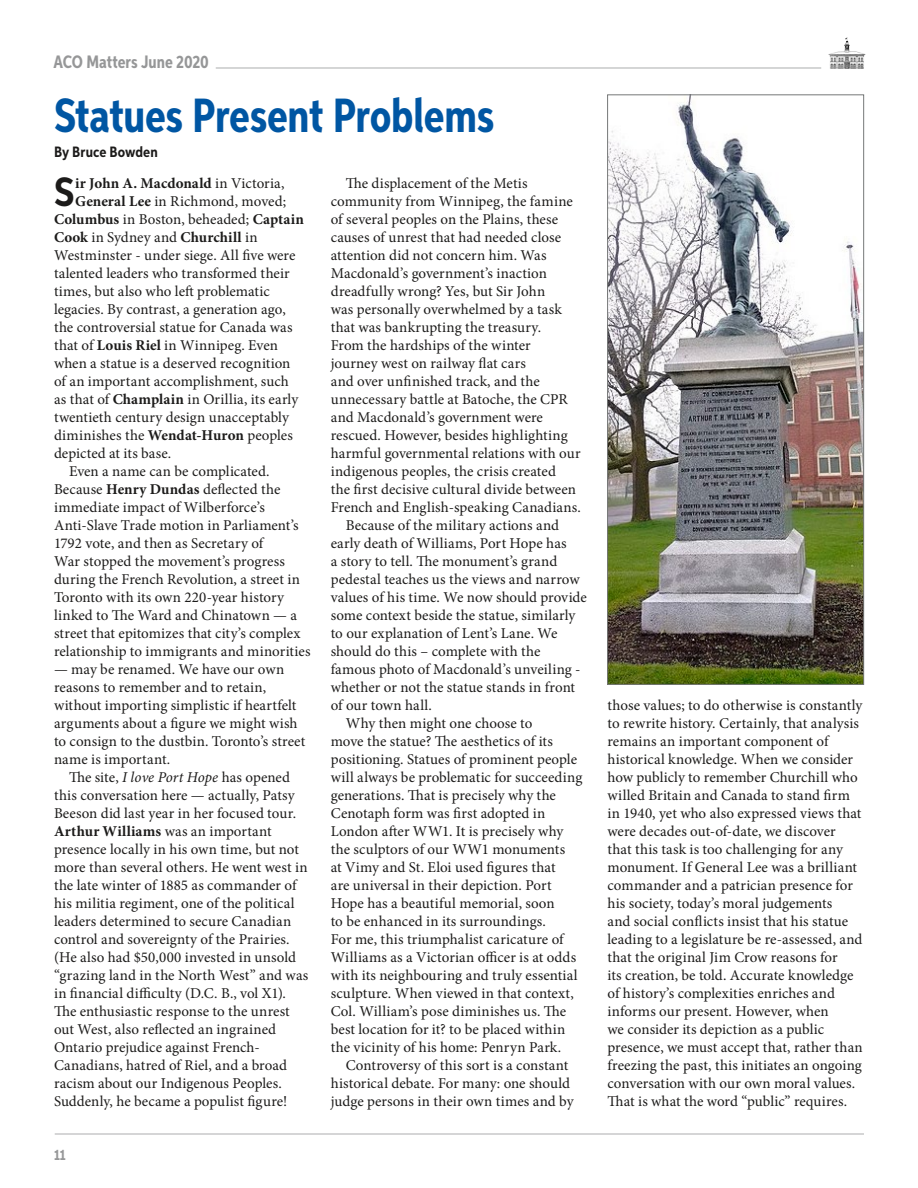
<style>
.page{position:relative;width:918px;height:1188px;background:#fff}
.page>*{position:absolute;margin:0;border:0;box-sizing:border-box;transform-origin:0 0}
.t1{font:700 48px "Aspira XX Nar";letter-spacing:-.01em;color:#0056a3}
.t2{font:700 40.95px "Aspira X Nar";color:#1c1b1a}
.t3{font:700 18px "Aspira XX Nar";letter-spacing:-.005em;color:#969798}
.t4{font:15px/18px "Minion Pro";letter-spacing:.005em;color:#1c1b1a}
.t5{font:700 15px "Minion Pro";letter-spacing:.005em;color:#1c1b1a}
.t6{font:700 15px "Aspira X Nar";letter-spacing:.01em;color:#1c1b1a}
.t7{font:700 15px "Aspira XX Nar";color:#969798}
.s1{font-weight:400}
.s2{font-weight:700}
.s3{font-style:italic}
</style>
<div class="page">
<hr style="left:55px;top:1133px;width:809px;height:2px;background:#b5b6b7">
<hr style="left:216px;top:67px;width:605px;height:2px;background:#b5b6b7">
<img style="left:609px;top:96px;width:253px;height:587px">
<div style="left:607px;top:94px;width:257px;height:591px;border:1px solid #767878"></div>
<p class="t3" style="left:54px;top:51px;width:157px">ACO Matters June 2020</p>
<h1 class="t1" style="left:54px;top:86px;width:442px">Statues Present Problems</h1>
<p class="t6" style="left:54px;top:142px;width:105px">By Bruce Bowden</p>
<h2 class="t2" style="left:54px;top:167px;width:22px">S</h2>
<p class="t5" style="left:75px;top:173px;width:211px">ir John A. Macdonald <span class="s1">in Victoria,</span></p>
<p class="t4" style="left:346px;top:174px;width:183px">The displacement of the Metis</p>
<p class="t4" style="left:331px;top:192px;width:244px">community from Winnipeg, the famine</p>
<p class="t4" style="left:331px;top:210px;width:229px">of several peoples on the Plains, these</p>
<p class="t4" style="left:331px;top:228px;width:232px">causes of unrest that had needed close</p>
<p class="t4" style="left:331px;top:246px;width:217px">attention did not concern him. Was</p>
<p class="t4" style="left:331px;top:264px;width:218px">Macdonald’s government’s inaction</p>
<p class="t4" style="left:331px;top:282px;width:216px">dreadfully wrong? Yes, but Sir John</p>
<p class="t4" style="left:331px;top:300px;width:233px">was personally overwhelmed by a task</p>
<p class="t4" style="left:331px;top:318px;width:212px">that was bankrupting the treasury.</p>
<p class="t4" style="left:331px;top:336px;width:202px">From the hardships of the winter</p>
<p class="t4" style="left:331px;top:354px;width:197px">journey west on railway flat cars</p>
<p class="t4" style="left:331px;top:372px;width:211px">and over unfinished track, and the</p>
<p class="t4" style="left:331px;top:390px;width:239px">unnecessary battle at Batoche, the CPR</p>
<p class="t4" style="left:331px;top:408px;width:214px">and Macdonald’s government were</p>
<p class="t4" style="left:331px;top:426px;width:238px">rescued. However, besides highlighting</p>
<p class="t4" style="left:331px;top:444px;width:251px">harmful governmental relations with our</p>
<p class="t4" style="left:331px;top:462px;width:227px">indigenous peoples, the crisis created</p>
<p class="t4" style="left:331px;top:480px;width:247px">the first decisive cultural divide between</p>
<p class="t4" style="left:331px;top:498px;width:252px">French and English-speaking Canadians.</p>
<p class="t4" style="left:346px;top:516px;width:215px">Because of the military actions and</p>
<p class="t4" style="left:331px;top:534px;width:237px">early death of Williams, Port Hope has</p>
<p class="t4" style="left:331px;top:552px;width:228px">a story to tell. The monument’s grand</p>
<p class="t4" style="left:331px;top:570px;width:250px">pedestal teaches us the views and narrow</p>
<p class="t4" style="left:331px;top:588px;width:258px">values of his time. We now should provide</p>
<p class="t4" style="left:331px;top:606px;width:246px">some context beside the statue, similarly</p>
<p class="t4" style="left:331px;top:624px;width:228px">to our explanation of Lent’s Lane. We</p>
<p class="t4" style="left:331px;top:642px;width:211px">should do this – complete with the</p>
<p class="t4" style="left:331px;top:660px;width:251px">famous photo of Macdonald’s unveiling -</p>
<p class="t4" style="left:331px;top:678px;width:246px">whether or not the statue stands in front</p>
<p class="t4" style="left:331px;top:696px;width:103px">of our town hall.</p>
<p class="t4" style="left:346px;top:714px;width:188px">Why then might one choose to</p>
<p class="t4" style="left:331px;top:732px;width:224px">move the statue? The aesthetics of its</p>
<p class="t4" style="left:331px;top:750px;width:248px">positioning. Statues of prominent people</p>
<p class="t4" style="left:331px;top:768px;width:253px">will always be problematic for succeeding</p>
<p class="t4" style="left:331px;top:786px;width:227px">generations. That is precisely why the</p>
<p class="t4" style="left:331px;top:804px;width:216px">Cenotaph form was first adopted in</p>
<p class="t4" style="left:331px;top:822px;width:234px">London after WW1. It is precisely why</p>
<p class="t4" style="left:331px;top:840px;width:236px">the sculptors of our WW1 monuments</p>
<p class="t4" style="left:331px;top:858px;width:226px">at Vimy and St. Eloi used figures that</p>
<p class="t4" style="left:331px;top:876px;width:222px">are universal in their depiction. Port</p>
<p class="t4" style="left:331px;top:894px;width:225px">Hope has a beautiful memorial, soon</p>
<p class="t4" style="left:331px;top:912px;width:217px">to be enhanced in its surroundings.</p>
<p class="t4" style="left:331px;top:930px;width:234px">For me, this triumphalist caricature of</p>
<p class="t4" style="left:331px;top:948px;width:247px">Williams as a Victorian officer is at odds</p>
<p class="t4" style="left:331px;top:966px;width:248px">with its neighbouring and truly essential</p>
<p class="t4" style="left:331px;top:984px;width:245px">sculpture. When viewed in that context,</p>
<p class="t4" style="left:331px;top:1002px;width:237px">Col. William’s pose diminishes us. The</p>
<p class="t4" style="left:331px;top:1020px;width:236px">best location for it? to be placed within</p>
<p class="t4" style="left:331px;top:1038px;width:232px">the vicinity of his home: Penryn Park.</p>
<p class="t4" style="left:346px;top:1056px;width:224px">Controversy of this sort is a constant</p>
<p class="t4" style="left:331px;top:1074px;width:241px">historical debate. For many: one should</p>
<p class="t4" style="left:331px;top:1092px;width:244px">judge persons in their own times and by</p>
<p class="t4" style="left:75px;top:192px;width:212px"><span class="s2">General Lee</span> in Richmond, moved;</p>
<p class="t4" style="left:54px;top:210px;width:251px"><span class="s2">Columbus</span> in Boston, beheaded; <span class="s2">Captain</span></p>
<p class="t5" style="left:54px;top:227px;width:205px">Cook <span class="s1">in Sydney and</span> Churchill <span class="s1">in</span></p>
<p class="t4" style="left:54px;top:246px;width:243px">Westminster - under siege. All five were</p>
<p class="t4" style="left:54px;top:264px;width:237px">talented leaders who transformed their</p>
<p class="t4" style="left:54px;top:282px;width:217px">times, but also who left problematic</p>
<p class="t4" style="left:54px;top:300px;width:233px">legacies. By contrast, a generation ago,</p>
<p class="t4" style="left:54px;top:318px;width:240px">the controversial statue for Canada was</p>
<p class="t4" style="left:54px;top:336px;width:225px">that of <span class="s2">Louis Riel</span> in Winnipeg. Even</p>
<p class="t4" style="left:54px;top:354px;width:238px">when a statue is a deserved recognition</p>
<p class="t4" style="left:54px;top:372px;width:236px">of an important accomplishment, such</p>
<p class="t4" style="left:54px;top:390px;width:246px">as that of <span class="s2">Champlain</span> in Orillia, its early</p>
<p class="t4" style="left:54px;top:408px;width:236px">twentieth century design unacceptably</p>
<p class="t4" style="left:54px;top:426px;width:240px">diminishes the <span class="s2">Wendat-Huron</span> peoples</p>
<p class="t4" style="left:54px;top:444px;width:119px">depicted at its base.</p>
<p class="t4" style="left:69px;top:462px;width:202px">Even a name can be complicated.</p>
<p class="t4" style="left:54px;top:480px;width:228px">Because <span class="s2">Henry Dundas</span> deflected the</p>
<p class="t4" style="left:54px;top:498px;width:212px">immediate impact of Wilberforce’s</p>
<p class="t4" style="left:54px;top:516px;width:246px">Anti-Slave Trade motion in Parliament’s</p>
<p class="t4" style="left:54px;top:534px;width:211px">1792 vote, and then as Secretary of</p>
<p class="t4" style="left:54px;top:552px;width:232px">War stopped the movement’s progress</p>
<p class="t4" style="left:54px;top:570px;width:247px">during the French Revolution, a street in</p>
<p class="t4" style="left:54px;top:588px;width:232px">Toronto with its own 220-year history</p>
<p class="t4" style="left:54px;top:606px;width:245px">linked to The Ward and Chinatown — a</p>
<p class="t4" style="left:54px;top:624px;width:248px">street that epitomizes that city’s complex</p>
<p class="t4" style="left:54px;top:642px;width:258px">relationship to immigrants and minorities</p>
<p class="t4" style="left:54px;top:660px;width:253px">— may be renamed. We have our own reasons to remember and to retain, without importing simplistic if heartfelt arguments about a figure we might wish to consign to the dustbin. Toronto’s street name is important.</p>
<p class="t4" style="left:54px;top:768px;width:256px;text-indent:15px">The site, <span class="s3">I love Port Hope</span> has opened this conversation here — actually, Patsy Beeson did last year in her focused tour.<br><span class="s2">Arthur Williams</span> was an important presence locally in his own time, but not more than several others. He went west in the late winter of 1885 as commander of his militia regiment, one of the political leaders determined to secure Canadian control and sovereignty of the Prairies. (He also had $50,000 invested in unsold “grazing land in the North West” and was in financial difficulty (D.C. B., vol X1).<br>The enthusiastic response to the unrest out West, also reflected an ingrained Ontario prejudice against French-Canadians, hatred of Riel, and a broad racism about our Indigenous Peoples.<br>Suddenly, he became a populist figure!</p>
<p class="t7" style="left:54px;top:1145px;width:13px">11</p>
<p class="t4" style="left:608px;top:696px;width:257px">those values; to do otherwise is constantly to rewrite history. Certainly, that analysis remains an important component of historical knowledge. When we consider how publicly to remember Churchill who willed Britain and Canada to stand firm in 1940, yet who also expressed views that were decades out-of-date, we discover that this task is too challenging for any monument. If General Lee was a brilliant commander and a patrician presence for his society, today’s moral judgements<br>and social conflicts insist that his statue leading to a legislature be re-assessed, and that the original Jim Crow reasons for<br>its creation, be told. Accurate knowledge of history’s complexities enriches and informs our present. However, when<br>we consider its depiction as a public presence, we must accept that, rather than freezing the past, this initiates an ongoing conversation with our own moral values.<br>That is what the word “public” requires.</p>
</div>
